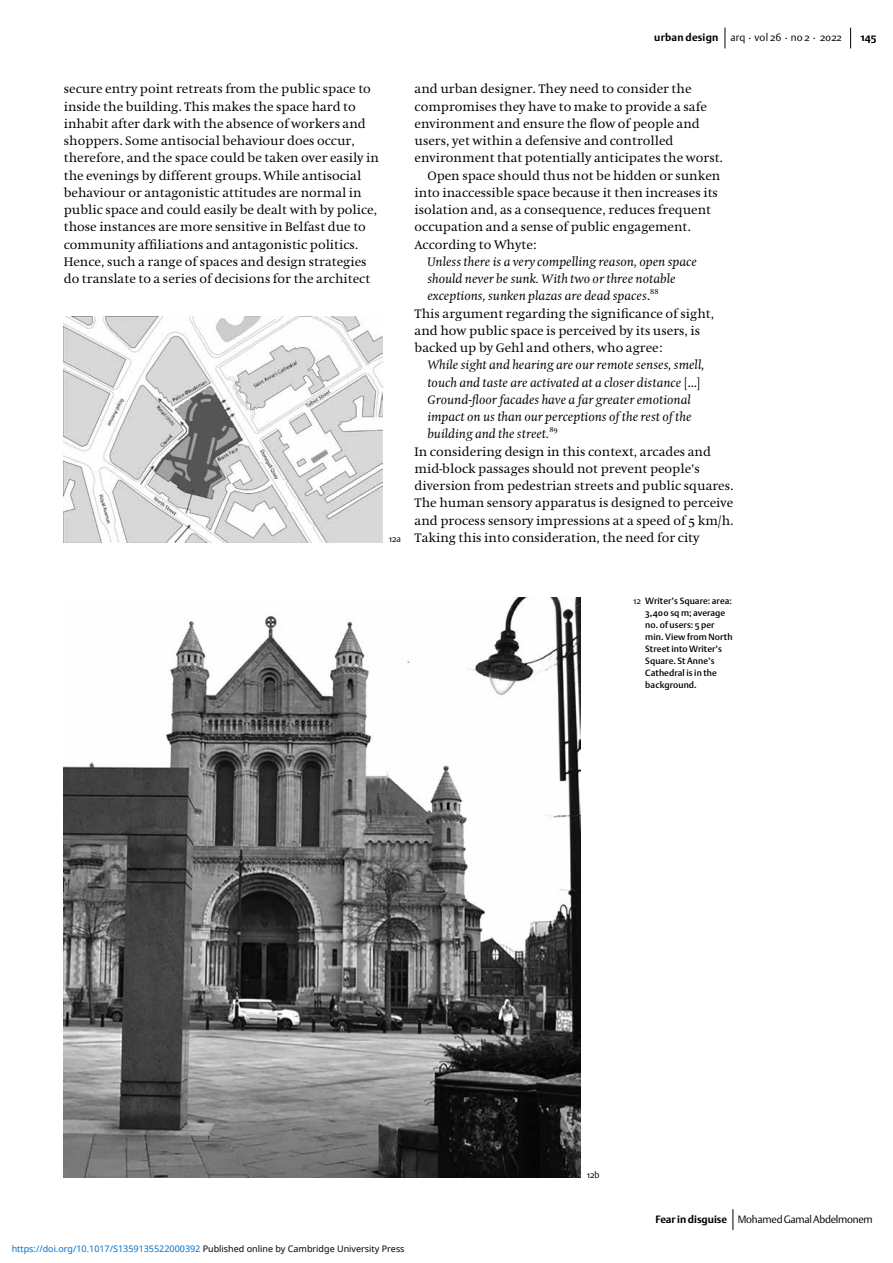
<style>
.page{position:relative;width:893px;height:1263px;background:#fff}
.page>*{position:absolute;margin:0;border:0;box-sizing:border-box;transform-origin:0 0}
.t1{font:12.75px/17.2px "Hollander";color:#000}
.t2{font:italic 12.75px/17.2px "Hollander";color:#000}
.t3{font:10.5px "DTL Argo ST Light";letter-spacing:-.02em;color:#000}
.t4{font:10.5px "DTL Argo ST Light";color:#000}
.t5{font:700 10.5px "DTL Argo ST";color:#000}
.t6{font:9px/12px "DTL Argo ST Medium";letter-spacing:.01em;color:#000}
.t7{font:9px "Noto Sans";color:#0172cf}
.t8{font:9px "DTL Argo ST Light";color:#000}
.t9{font:7.65px "Hollander SC";color:#000}
.s1{font-family:"DTL Argo ST";font-weight:700}
.s2{font-style:normal}
.s3{font-family:"Hollander SC"}
.s4{font-family:"DTL Argo ST Light"}
.s5{color:#000}
</style>
<div class="page">
<svg style="left:725px;top:28px;width:1px;height:20px"></svg>
<svg style="left:850px;top:28px;width:1px;height:20px"></svg>
<svg style="left:733px;top:1209px;width:1px;height:21px"></svg>
<img style="left:64px;top:317px;width:319px;height:225px">
<img style="left:64px;top:597px;width:517px;height:581px">
<p class="t4" style="left:654px;top:31px;width:189px"><span class="s1">urban design</span> arq . vol 26 . no 2 . 2022</p>
<p class="t5" style="left:861px;top:31px;width:17px">145</p>
<p class="t1" style="left:64px;top:81px;width:317px">secure entry point retreats from the public space to inside the building. This makes the space hard to inhabit after dark with the absence of workers and shoppers. Some antisocial behaviour does occur, therefore, and the space could be taken over easily in the evenings by different groups. While antisocial behaviour or antagonistic attitudes are normal in public space and could easily be dealt with by police, those instances are more sensitive in Belfast due to community affiliations and antagonistic politics.<br>Hence, such a range of spaces and design strategies do translate to a series of decisions for the architect</p>
<p class="t8" style="left:389px;top:533px;width:13px">12a</p>
<p class="t1" style="left:415px;top:81px;width:278px">and urban designer. They need to consider the</p>
<p class="t1" style="left:415px;top:98px;width:294px">compromises they have to make to provide a safe</p>
<p class="t1" style="left:415px;top:115px;width:287px">environment and ensure the flow of people and</p>
<p class="t1" style="left:415px;top:132px;width:260px">users, yet within a defensive and controlled</p>
<p class="t1" style="left:415px;top:150px;width:310px">environment that potentially anticipates the worst.</p>
<p class="t1" style="left:427px;top:167px;width:294px">Open space should thus not be hidden or sunken</p>
<p class="t1" style="left:415px;top:184px;width:305px">into inaccessible space because it then increases its</p>
<p class="t1" style="left:415px;top:201px;width:298px">isolation and, as a consequence, reduces frequent</p>
<p class="t1" style="left:415px;top:219px;width:278px">occupation and a sense of public engagement.</p>
<p class="t1" style="left:415px;top:236px;width:123px">According to Whyte:</p>
<p class="t2" style="left:427px;top:253px;width:271px">Unless there is a very compelling reason, open space should never be sunk. With two or three notable exceptions, sunken plazas are dead spaces<span class="s2">.</span></p>
<p class="t9" style="left:650px;top:287px;width:10px">88</p>
<p class="t1" style="left:415px;top:305px;width:301px">This argument regarding the significance of sight, and how public space is perceived by its users, is backed up by Gehl and others, who agree:</p>
<p class="t2" style="left:427px;top:357px;width:279px">While sight and hearing are our remote senses, smell, touch and taste are activated at a closer distance <span class="s2">[…] </span>Ground-floor facades have a far greater emotional impact on us than our perceptions of the rest of the building and the street.</p>
<p class="t9" style="left:549px;top:425px;width:10px">89</p>
<p class="t1" style="left:415px;top:443px;width:320px">In considering design in this context, arcades and mid-block passages should not prevent people’s diversion from pedestrian streets and public squares.<br>The human sensory apparatus is designed to perceive and process sensory impressions at a speed of <span class="s3">5</span> km/h.<br>Taking this into consideration, the need for city</p>
<p class="t6" style="left:645px;top:595px;width:89px;text-indent:-12px"><span class="s4">12</span> Writer’s Square: area:<br>3,400 sq m; average no. of users: 5 per min. View from North<br>Street into Writer’s<br>Square. St Anne’s<br>Cathedral is in the background.</p>
<p class="t7" style="left:12px;top:1243px;width:394px">https://doi.org/10.1017/S1359135522000392 <span class="s5">Published online by Cambridge University Press</span></p>
<p class="t8" style="left:587px;top:1169px;width:14px">12b</p>
<p class="t3" style="left:655px;top:1212px;width:219px"><span class="s1">Fear in disguise</span> Mohamed Gamal Abdelmonem</p>
</div>
